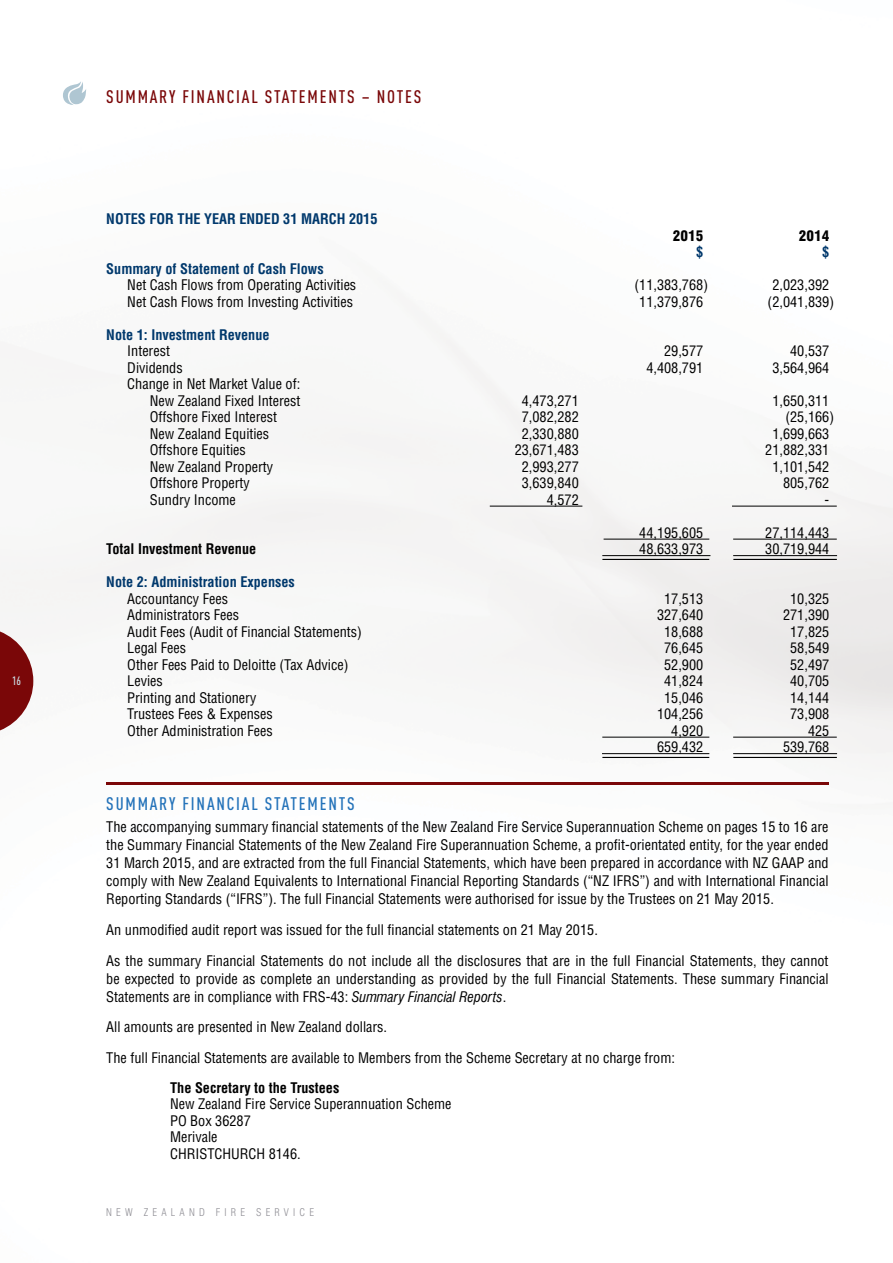
<style>
.page{position:relative;width:893px;height:1263px;background:#fff}
.page>*{position:absolute;margin:0;border:0;box-sizing:border-box;transform-origin:0 0}
.t1{font:500 18px "DIN Cond";letter-spacing:.1em;color:#7a0708}
.t2{font:500 18px "DIN Cond";letter-spacing:.1em;color:#2372b9}
.t3{font:14.25px/18px "Switzerland Condensed";color:#000}
.t4{font:700 14.25px "Switzerland Condensed";color:#00386c}
.t5{font:700 14.25px "Switzerland Condensed";color:#000}
.t6{font:900 condensed 14.25px "Swiss 721 BT";color:#000}
.t7{font:500 12px "DIN Cond";color:#cbdbe3}
.t8{font:300 condensed 10.5px "Swiss 721 BT";letter-spacing:.4em;color:#8e8d94}
.s1{font-family:"Swiss 721 BT";font-style:italic;font-stretch:condensed}
</style>
<div class="page">
<svg style="left:63px;top:81px;width:23px;height:25px"></svg>
<svg style="left:0;top:631px;width:33px;height:99px"></svg>
<hr style="left:490px;top:506px;width:92px;height:1px;background:#000">
<hr style="left:732px;top:506px;width:105px;height:1px;background:#000">
<hr style="left:604px;top:539px;width:105px;height:1px;background:#000">
<hr style="left:733px;top:539px;width:104px;height:1px;background:#000">
<hr style="left:602px;top:555px;width:108px;height:1px;background:#000">
<hr style="left:733px;top:555px;width:104px;height:1px;background:#000">
<hr style="left:602px;top:737px;width:107px;height:1px;background:#000">
<hr style="left:733px;top:737px;width:104px;height:1px;background:#000">
<hr style="left:602px;top:753px;width:107px;height:1px;background:#000">
<hr style="left:733px;top:753px;width:104px;height:1px;background:#000">
<hr style="left:602px;top:559px;width:107px;height:1px;background:#000">
<hr style="left:733px;top:559px;width:104px;height:1px;background:#000">
<hr style="left:602px;top:757px;width:107px;height:1px;background:#000">
<hr style="left:733px;top:757px;width:104px;height:1px;background:#000">
<hr style="left:106px;top:782px;width:723px;height:3px;background:#7a0708">
<p class="t7" style="left:12px;top:674px;width:11px">16</p>
<p class="t1" style="left:106px;top:86px;width:316px">SUMMARY FINANCIAL STATEMENTS – NOTES</p>
<p class="t4" style="left:106px;top:210px;width:273px">NOTES FOR THE YEAR ENDED 31 MARCH 2015</p>
<p class="t6" style="left:673px;top:227px;width:32px">2015</p>
<p class="t6" style="left:799px;top:227px;width:32px">2014</p>
<p class="t4" style="left:696px;top:243px;width:9px">$</p>
<p class="t4" style="left:822px;top:243px;width:9px">$</p>
<p class="t4" style="left:106px;top:260px;width:219px">Summary of Statement of Cash Flows</p>
<p class="t3" style="left:127px;top:276px;width:230px">Net Cash Flows from Operating Activities</p>
<p class="t3" style="left:634px;top:276px;width:75px">(11,383,768)</p>
<p class="t3" style="left:772px;top:276px;width:58px">2,023,392</p>
<p class="t3" style="left:127px;top:292px;width:227px">Net Cash Flows from Investing Activities</p>
<p class="t3" style="left:639px;top:292px;width:66px">11,379,876</p>
<p class="t3" style="left:768px;top:292px;width:68px">(2,041,839)</p>
<p class="t4" style="left:106px;top:326px;width:165px">Note 1: Investment Revenue</p>
<p class="t3" style="left:127px;top:342px;width:44px">Interest</p>
<p class="t3" style="left:664px;top:342px;width:41px">29,577</p>
<p class="t3" style="left:790px;top:342px;width:41px">40,537</p>
<p class="t3" style="left:127px;top:358px;width:57px">Dividends</p>
<p class="t3" style="left:646px;top:358px;width:58px">4,408,791</p>
<p class="t3" style="left:772px;top:358px;width:58px">3,564,964</p>
<p class="t3" style="left:127px;top:375px;width:175px;line-height:16.5px;text-align:right">Change in Net Market Value of:<br>New Zealand Fixed Interest</p>
<p class="t3" style="left:522px;top:391px;width:58px">4,473,271</p>
<p class="t3" style="left:772px;top:391px;width:58px">1,650,311</p>
<p class="t3" style="left:150px;top:408px;width:129px">Offshore Fixed Interest</p>
<p class="t3" style="left:522px;top:408px;width:58px">7,082,282</p>
<p class="t3" style="left:785px;top:408px;width:50px">(25,166)</p>
<p class="t3" style="left:150px;top:424px;width:121px">New Zealand Equities</p>
<p class="t3" style="left:522px;top:424px;width:58px">2,330,880</p>
<p class="t3" style="left:772px;top:424px;width:58px">1,699,663</p>
<p class="t3" style="left:150px;top:441px;width:98px">Offshore Equities</p>
<p class="t3" style="left:515px;top:441px;width:66px">23,671,483</p>
<p class="t3" style="left:765px;top:441px;width:66px">21,882,331</p>
<p class="t3" style="left:150px;top:457px;width:125px">New Zealand Property</p>
<p class="t3" style="left:522px;top:457px;width:58px">2,993,277</p>
<p class="t3" style="left:772px;top:457px;width:58px">1,101,542</p>
<p class="t3" style="left:150px;top:474px;width:101px">Offshore Property</p>
<p class="t3" style="left:522px;top:474px;width:58px">3,639,840</p>
<p class="t3" style="left:783px;top:474px;width:48px">805,762</p>
<p class="t3" style="left:150px;top:490px;width:88px">Sundry Income</p>
<p class="t3" style="left:547px;top:490px;width:34px">4,572</p>
<p class="t3" style="left:825px;top:490px;width:6px">-</p>
<p class="t3" style="left:639px;top:523px;width:66px">44,195,605</p>
<p class="t3" style="left:765px;top:523px;width:66px">27,114,443</p>
<p class="t5" style="left:106px;top:540px;width:152px">Total Investment Revenue</p>
<p class="t3" style="left:639px;top:540px;width:66px">48,633,973</p>
<p class="t3" style="left:765px;top:540px;width:66px">30,719,944</p>
<p class="t4" style="left:106px;top:573px;width:190px">Note 2: Administration Expenses</p>
<p class="t3" style="left:127px;top:589px;width:102px">Accountancy Fees</p>
<p class="t3" style="left:664px;top:589px;width:41px">17,513</p>
<p class="t3" style="left:790px;top:589px;width:41px">10,325</p>
<p class="t3" style="left:127px;top:606px;width:113px">Administrators Fees</p>
<p class="t3" style="left:657px;top:606px;width:48px">327,640</p>
<p class="t3" style="left:783px;top:606px;width:48px">271,390</p>
<p class="t3" style="left:127px;top:622px;width:236px">Audit Fees (Audit of Financial Statements)</p>
<p class="t3" style="left:664px;top:622px;width:41px">18,688</p>
<p class="t3" style="left:790px;top:622px;width:41px">17,825</p>
<p class="t3" style="left:127px;top:639px;width:60px">Legal Fees</p>
<p class="t3" style="left:664px;top:639px;width:41px">76,645</p>
<p class="t3" style="left:790px;top:639px;width:41px">58,549</p>
<p class="t3" style="left:127px;top:655px;width:223px">Other Fees Paid to Deloitte (Tax Advice)</p>
<p class="t3" style="left:664px;top:655px;width:41px">52,900</p>
<p class="t3" style="left:790px;top:655px;width:41px">52,497</p>
<p class="t3" style="left:127px;top:672px;width:37px">Levies</p>
<p class="t3" style="left:664px;top:672px;width:41px">41,824</p>
<p class="t3" style="left:790px;top:672px;width:41px">40,705</p>
<p class="t3" style="left:127px;top:688px;width:131px">Printing and Stationery</p>
<p class="t3" style="left:664px;top:688px;width:41px">15,046</p>
<p class="t3" style="left:790px;top:688px;width:41px">14,144</p>
<p class="t3" style="left:127px;top:705px;width:147px">Trustees Fees &amp; Expenses</p>
<p class="t3" style="left:657px;top:705px;width:48px">104,256</p>
<p class="t3" style="left:790px;top:705px;width:41px">73,908</p>
<p class="t3" style="left:127px;top:721px;width:147px">Other Administration Fees</p>
<p class="t3" style="left:671px;top:721px;width:34px">4,920</p>
<p class="t3" style="left:808px;top:721px;width:23px">425</p>
<p class="t3" style="left:657px;top:738px;width:48px">659,432</p>
<p class="t3" style="left:783px;top:738px;width:48px">539,768</p>
<p class="t2" style="left:106px;top:793px;width:250px">SUMMARY FINANCIAL STATEMENTS</p>
<p class="t3" style="left:106px;top:818px;width:724px;text-align:justify">The accompanying summary financial statements of the New Zealand Fire Service Superannuation Scheme on pages 15 to 16 are the Summary Financial Statements of the New Zealand Fire Superannuation Scheme, a profit-orientated entity, for the year ended 31 March 2015, and are extracted from the full Financial Statements, which have been prepared in accordance with NZ GAAP and comply with New Zealand Equivalents to International Financial Reporting Standards (“NZ IFRS”) and with International Financial Reporting Standards (“IFRS”). The full Financial Statements were authorised for issue by the Trustees on 21 May 2015.</p>
<p class="t3" style="left:106px;top:914px;width:724px;line-height:30.8px">An unmodified audit report was issued for the full financial statements on 21 May 2015.<br>As the summary Financial Statements do not include all the disclosures that are in the full Financial Statements, they cannot</p>
<p class="t3" style="left:106px;top:969px;width:724px">be expected to provide as complete an understanding as provided by the full Financial Statements. These summary Financial<br>Statements are in compliance with FRS-43: <span class="s1">Summary Financial Reports</span>.</p>
<p class="t3" style="left:106px;top:1012px;width:570px;line-height:30.8px">All amounts are presented in New Zealand dollars.<br>The full Financial Statements are available to Members from the Scheme Secretary at no charge from:</p>
<p class="t5" style="left:170px;top:1079px;width:171px">The Secretary to the Trustees</p>
<p class="t3" style="left:170px;top:1095px;width:283px;line-height:16.5px">New Zealand Fire Service Superannuation Scheme<br>PO Box 36287<br>Merivale<br>CHRISTCHURCH 8146.</p>
<p class="t8" style="left:106px;top:1205px;width:209px">NEW ZEALAND FIRE SERVICE</p>
</div>
